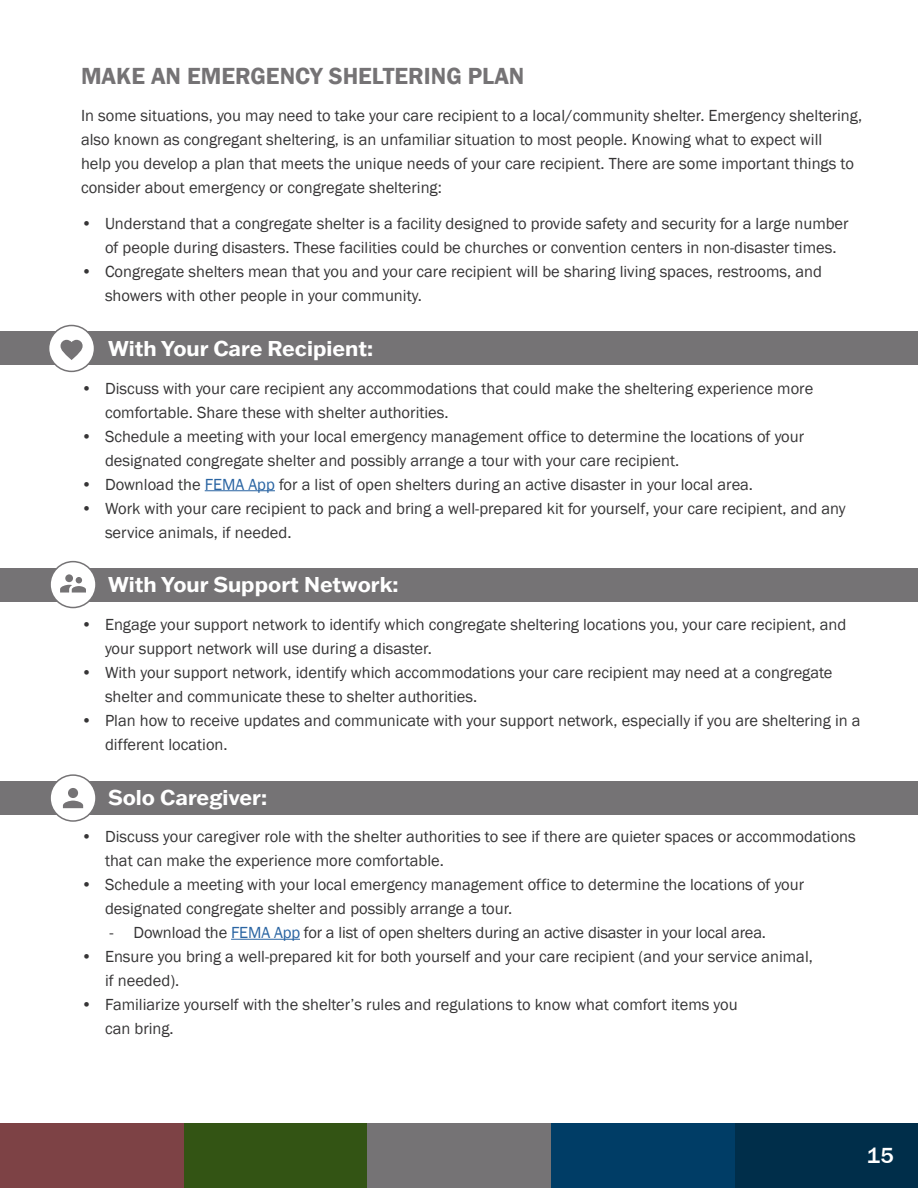
<style>
.page{position:relative;width:918px;height:1188px;background:#fff}
.page>*{position:absolute;margin:0;border:0;box-sizing:border-box;transform-origin:0 0}
.Header03{font:600 24px "Franklin Gothic";color:#757375}
.t1{font:500 22.5px "Franklin Gothic";color:#fff}
.Header02{font:700 21px "Franklin Gothic ATF";color:#fff}
.Body_Copy{font:16.5px/24px "Franklin Gothic";color:#363536}
.s1{color:#2964a2}
</style>
<div class="page">
<div style="left:734px;top:1123px;width:184px;height:65px;background:#002e4a"></div>
<div style="left:551px;top:1123px;width:183px;height:65px;background:#003d66"></div>
<div style="left:367px;top:1123px;width:184px;height:65px;background:#757375"></div>
<div style="left:184px;top:1123px;width:183px;height:65px;background:#335414"></div>
<div style="left:0;top:1123px;width:184px;height:65px;background:#7d4245"></div>
<div style="left:0;top:568px;width:918px;height:33px;background:#757375"></div>
<div style="left:50px;top:562px;width:46px;height:46px;background:#fff;border-radius:50%"></div>
<div style="left:49px;top:561px;width:48px;height:47px;border:2px solid #757375;border-radius:50%"></div>
<svg style="left:60px;top:574px;width:26px;height:19px"></svg>
<div style="left:0;top:332px;width:918px;height:33px;background:#757375"></div>
<div style="left:49px;top:325px;width:46px;height:46px;background:#fff;border-radius:50%"></div>
<div style="left:48px;top:325px;width:47px;height:47px;border:2px solid #757375;border-radius:50%"></div>
<svg style="left:61px;top:340px;width:22px;height:20px"></svg>
<div style="left:0;top:781px;width:918px;height:34px;background:#757375"></div>
<div style="left:50px;top:775px;width:46px;height:46px;background:#fff;border-radius:50%"></div>
<div style="left:49px;top:774px;width:48px;height:48px;border:2px solid #757375;border-radius:50%"></div>
<svg style="left:63px;top:788px;width:20px;height:20px"></svg>
<hr style="left:205px;top:490px;width:70px;height:1px;background:#2964a2">
<hr style="left:231px;top:939px;width:69px;height:1px;background:#2964a2">
<p class="Header03" style="left:81px;top:61px;width:445px">MAKE AN EMERGENCY SHELTERING PLAN</p>
<p class="Body_Copy" style="left:81px;top:104px;width:783px">In some situations, you may need to take your care recipient to a local/community shelter. Emergency sheltering, also known as congregant sheltering, is an unfamiliar situation to most people. Knowing what to expect will<br>help you develop a plan that meets the unique needs of your care recipient. There are some important things to consider about emergency or congregate sheltering:</p>
<p class="Body_Copy" style="left:105px;top:212px;width:745px;text-indent:-24px">• Understand that a congregate shelter is a facility designed to provide safety and security for a large number of people during disasters. These facilities could be churches or convention centers in non-disaster times.</p>
<p class="Body_Copy" style="left:105px;top:260px;width:718px;text-indent:-24px">• Congregate shelters mean that you and your care recipient will be sharing living spaces, restrooms, and showers with other people in your community.</p>
<p class="Header02" style="left:108px;top:334px;width:267px">With Your Care Recipient:</p>
<p class="Body_Copy" style="left:105px;top:376px;width:710px;text-indent:-24px">• Discuss with your care recipient any accommodations that could make the sheltering experience more comfortable. Share these with shelter authorities.</p>
<p class="Body_Copy" style="left:105px;top:424px;width:701px;text-indent:-24px">• Schedule a meeting with your local emergency management office to determine the locations of your designated congregate shelter and possibly arrange a tour with your care recipient.</p>
<p class="Body_Copy" style="left:81px;top:472px;width:674px">• Download the <span class="s1">FEMA App</span> for a list of open shelters during an active disaster in your local area.</p>
<p class="Body_Copy" style="left:105px;top:496px;width:742px;text-indent:-24px">• Work with your care recipient to pack and bring a well-prepared kit for yourself, your care recipient, and any service animals, if needed.</p>
<p class="Header02" style="left:108px;top:571px;width:292px">With Your Support Network:</p>
<p class="Body_Copy" style="left:105px;top:613px;width:743px;text-indent:-24px">• Engage your support network to identify which congregate sheltering locations you, your care recipient, and your support network will use during a disaster.</p>
<p class="Body_Copy" style="left:105px;top:661px;width:729px;text-indent:-24px">• With your support network, identify which accommodations your care recipient may need at a congregate shelter and communicate these to shelter authorities.</p>
<p class="Body_Copy" style="left:105px;top:709px;width:757px;text-indent:-24px">• Plan how to receive updates and communicate with your support network, especially if you are sheltering in a different location.</p>
<p class="Header02" style="left:108px;top:783px;width:161px">Solo Caregiver:</p>
<p class="Body_Copy" style="left:105px;top:825px;width:752px;text-indent:-24px">• Discuss your caregiver role with the shelter authorities to see if there are quieter spaces or accommodations that can make the experience more comfortable.</p>
<p class="Body_Copy" style="left:105px;top:873px;width:701px;text-indent:-24px">• Schedule a meeting with your local emergency management office to determine the locations of your designated congregate shelter and possibly arrange a tour.</p>
<p class="Body_Copy" style="left:110px;top:921px;width:658px">- Download the <span class="s1">FEMA App</span> for a list of open shelters during an active disaster in your local area.</p>
<p class="Body_Copy" style="left:105px;top:945px;width:709px;text-indent:-24px">• Ensure you bring a well-prepared kit for both yourself and your care recipient (and your service animal, if needed).</p>
<p class="Body_Copy" style="left:105px;top:993px;width:634px;text-indent:-24px">• Familiarize yourself with the shelter’s rules and regulations to know what comfort items you can bring.</p>
<h2 class="t1" style="left:867px;top:1142px;width:28px">15</h2>
</div>
